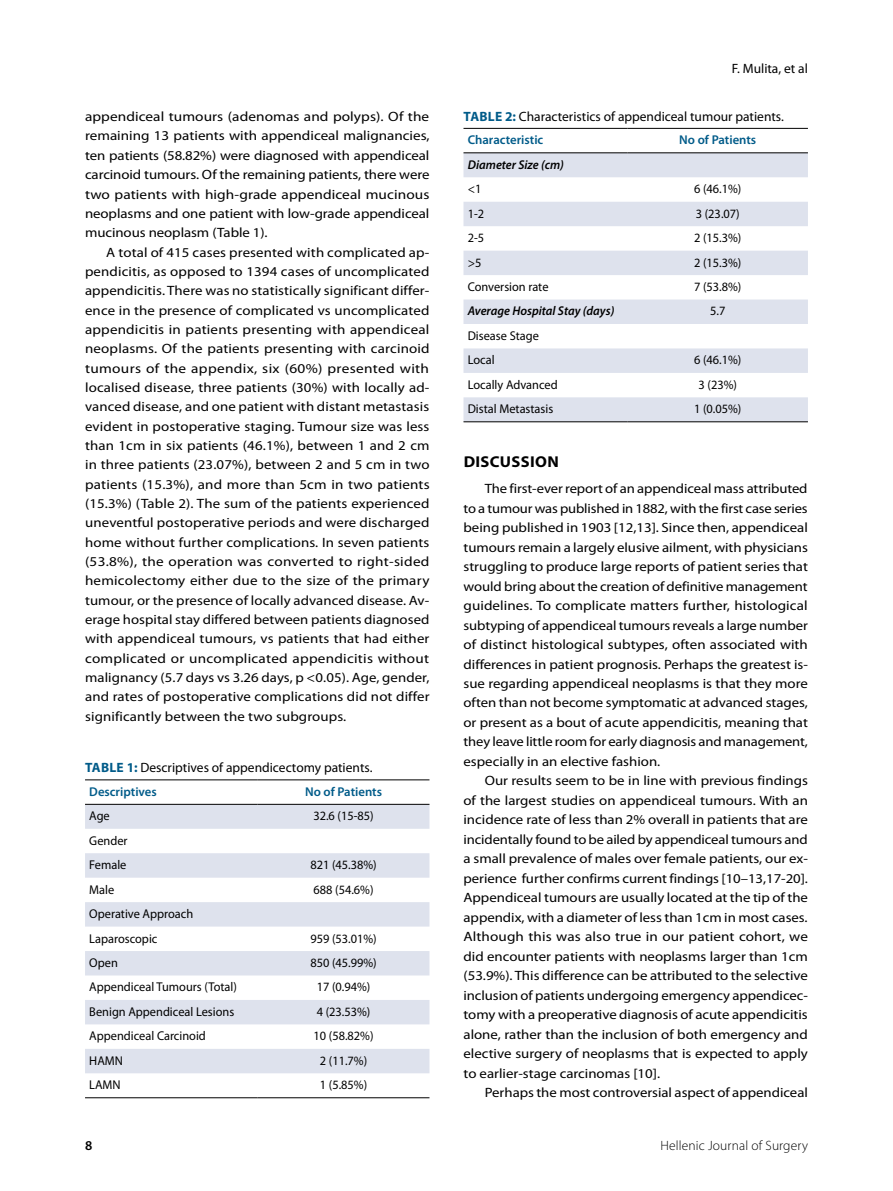
<style>
.page{position:relative;width:893px;height:1191px;background:#fff}
.page>*{position:absolute;margin:0;border:0;box-sizing:border-box;transform-origin:0 0}
.t1{font:700 15.75px "Myriad Pro";letter-spacing:.02em;color:#000;scale:1.05 1}
.t2{font:13.5px/19.4px "Myriad Pro";color:#000;text-align:justify;scale:1.1 1}
.t3{font:13.5px/19.5px "Myriad Pro";color:#000;text-align:justify;scale:1.09 1}
.t4{font:13.5px/19.5px "Myriad Pro";color:#000;text-align:justify;scale:1.13 1}
.t5{font:13.5px "Myriad Pro";color:#000}
.t6{font:300 13.5px "Myriad Pro";letter-spacing:.01em;color:#000}
.t7{font:600 13.5px "Myriad Pro";color:#000}
.t8{font:12.75px/24.5px "Myriad Pro";color:#000}
.t9{font:600 12.75px "Myriad Pro";color:#005b89}
.t10{font:italic 600 12.75px "Myriad Pro";color:#000}
.s1{font-weight:700;color:#005b89}
</style>
<div class="page">
<svg style="left:85px;top:805px;width:344px;height:268px;fill:#dee2ed"></svg>
<hr style="left:258px;top:804px;width:171px;height:1px;background:#000">
<hr style="left:85px;top:804px;width:173px;height:1px;background:#000">
<hr style="left:85px;top:779px;width:173px;height:1px;background:#000">
<hr style="left:258px;top:779px;width:171px;height:1px;background:#000">
<hr style="left:85px;top:1097px;width:173px;height:1px;background:#000">
<hr style="left:258px;top:1097px;width:171px;height:1px;background:#000">
<svg style="left:463px;top:153px;width:345px;height:268px"></svg>
<hr style="left:463px;top:128px;width:165px;height:1px;background:#000">
<hr style="left:628px;top:128px;width:180px;height:1px;background:#000">
<hr style="left:463px;top:152px;width:165px;height:1px;background:#000">
<hr style="left:628px;top:152px;width:180px;height:1px;background:#000">
<hr style="left:463px;top:421px;width:165px;height:1px;background:#000">
<hr style="left:628px;top:421px;width:180px;height:1px;background:#000">
<p class="t4" style="left:85px;top:106px;width:306px">appendiceal tumours (adenomas and polyps). Of the remaining 13 patients with appendiceal malignancies, ten patients (58.82%) were diagnosed with appendiceal carcinoid tumours. Of the remaining patients, there were two patients with high-grade appendiceal mucinous neoplasms and one patient with low-grade appendiceal mucinous neoplasm (Table 1).</p>
<p class="t2" style="left:85px;top:242px;width:315px;text-indent:21px">A total of 415 cases presented with complicated ap&shy;pendicitis, as opposed to 1394 cases of uncomplicated appendicitis. There was no statistically significant differ&shy;ence in the presence of complicated vs uncomplicated appendicitis in patients presenting with appendiceal neoplasms. Of the patients presenting with carcinoid tumours of the appendix, six (60%) presented with localised disease, three patients (30%) with locally ad&shy;vanced disease, and one patient with distant metastasis evident in postoperative staging. Tumour size was less than 1cm in six patients (46.1%), between 1 and 2 cm in three patients (23.07%), between 2 and 5 cm in two patients (15.3%), and more than 5cm in two patients (15.3%) (Table 2). The sum of the patients experienced uneventful postoperative periods and were discharged home without further complications. In seven patients (53.8%), the operation was converted to right-sided hemicolectomy either due to the size of the primary tumour, or the presence of locally advanced disease. Av&shy;erage hospital stay differed between patients diagnosed with appendiceal tumours, vs patients that had either complicated or uncomplicated appendicitis without malignancy (5.7 days vs 3.26 days, p &lt;0.05). Age, gender, and rates of postoperative complications did not differ significantly between the two subgroups.</p>
<p class="t5" style="left:85px;top:759px;width:289px"><span class="s1">TABLE 1:</span> Descriptives of appendicectomy patients.</p>
<p class="t9" style="left:89px;top:783px;width:69px">Descriptives</p>
<p class="t9" style="left:305px;top:783px;width:78px">No of Patients</p>
<p class="t8" style="left:89px;top:803px;width:22px">Age</p>
<p class="t8" style="left:313px;top:803px;width:62px">32.6 (15-85)</p>
<p class="t8" style="left:89px;top:828px;width:40px">Gender<br>Female</p>
<p class="t8" style="left:310px;top:852px;width:68px">821 (45.38%)</p>
<p class="t8" style="left:89px;top:877px;width:27px">Male</p>
<p class="t8" style="left:314px;top:877px;width:62px">688 (54.6%)</p>
<p class="t8" style="left:89px;top:901px;width:105px">Operative Approach<br>Laparoscopic</p>
<p class="t8" style="left:310px;top:925px;width:68px">959 (53.01%)</p>
<p class="t8" style="left:89px;top:950px;width:30px">Open</p>
<p class="t8" style="left:310px;top:950px;width:68px">850 (45.99%)</p>
<p class="t8" style="left:89px;top:974px;width:149px">Appendiceal Tumours (Total)</p>
<p class="t8" style="left:317px;top:974px;width:55px">17 (0.94%)</p>
<p class="t8" style="left:89px;top:999px;width:146px">Benign Appendiceal Lesions</p>
<p class="t8" style="left:317px;top:999px;width:55px">4 (23.53%)</p>
<p class="t8" style="left:89px;top:1023px;width:118px">Appendiceal Carcinoid</p>
<p class="t8" style="left:314px;top:1023px;width:62px">10 (58.82%)</p>
<p class="t8" style="left:89px;top:1048px;width:35px">HAMN</p>
<p class="t8" style="left:320px;top:1048px;width:49px">2 (11.7%)</p>
<p class="t8" style="left:89px;top:1072px;width:33px">LAMN</p>
<p class="t8" style="left:320px;top:1072px;width:49px">1 (5.85%)</p>
<p class="t5" style="left:732px;top:60px;width:78px">F. Mulita, et al</p>
<p class="t5" style="left:464px;top:108px;width:322px"><span class="s1">TABLE 2:</span> Characteristics of appendiceal tumour patients.</p>
<p class="t9" style="left:468px;top:132px;width:77px">Characteristic</p>
<p class="t9" style="left:679px;top:132px;width:78px">No of Patients</p>
<p class="t10" style="left:468px;top:156px;width:98px">Diameter Size (cm)</p>
<p class="t8" style="left:468px;top:176px;width:15px">&lt;1</p>
<p class="t8" style="left:694px;top:176px;width:49px">6 (46.1%)</p>
<p class="t8" style="left:468px;top:201px;width:18px">1-2</p>
<p class="t8" style="left:696px;top:201px;width:45px">3 (23.07)</p>
<p class="t8" style="left:468px;top:225px;width:18px">2-5</p>
<p class="t8" style="left:694px;top:225px;width:49px">2 (15.3%)</p>
<p class="t8" style="left:468px;top:250px;width:15px">&gt;5</p>
<p class="t8" style="left:694px;top:250px;width:49px">2 (15.3%)</p>
<p class="t8" style="left:468px;top:274px;width:82px">Conversion rate</p>
<p class="t8" style="left:694px;top:274px;width:49px">7 (53.8%)</p>
<p class="t10" style="left:468px;top:303px;width:148px">Average Hospital Stay (days)</p>
<p class="t8" style="left:710px;top:299px;width:17px">5.7</p>
<p class="t8" style="left:468px;top:323px;width:73px">Disease Stage<br>Local</p>
<p class="t8" style="left:694px;top:348px;width:49px">6 (46.1%)</p>
<p class="t8" style="left:468px;top:372px;width:91px">Locally Advanced</p>
<p class="t8" style="left:698px;top:372px;width:40px">3 (23%)</p>
<p class="t8" style="left:468px;top:396px;width:87px">Distal Metastasis</p>
<p class="t8" style="left:694px;top:396px;width:49px">1 (0.05%)</p>
<p class="t1" style="left:464px;top:452px;width:92px">DISCUSSION</p>
<p class="t3" style="left:463px;top:479px;width:318px;text-indent:21px">The first-ever report of an appendiceal mass attributed to a tumour was published in 1882, with the first case series being published in 1903 [12,13]. Since then, appendiceal tumours remain a largely elusive ailment, with physicians struggling to produce large reports of patient series that would bring about the creation of definitive management guidelines. To complicate matters further, histological subtyping of appendiceal tumours reveals a large number of distinct histological subtypes, often associated with differences in patient prognosis. Perhaps the greatest is&shy;sue regarding appendiceal neoplasms is that they more often than not become symptomatic at advanced stages, or present as a bout of acute appendicitis, meaning that they leave little room for early diagnosis and management, especially in an elective fashion.</p>
<p class="t2" style="left:463px;top:771px;width:315px;text-indent:21px">Our results seem to be in line with previous findings of the largest studies on appendiceal tumours. With an incidence rate of less than 2% overall in patients that are incidentally found to be ailed by appendiceal tumours and a small prevalence of males over female patients, our ex&shy;perience further confirms current findings [10–13,17-20].<br>Appendiceal tumours are usually located at the tip of the appendix, with a diameter of less than 1cm in most cases.<br>Although this was also true in our patient cohort, we did encounter patients with neoplasms larger than 1cm (53.9%). This difference can be attributed to the selective inclusion of patients undergoing emergency appendicec&shy;tomy with a preoperative diagnosis of acute appendicitis alone, rather than the inclusion of both emergency and elective surgery of neoplasms that is expected to apply to earlier-stage carcinomas [10].</p>
<p class="t2" style="left:485px;top:1083px;width:295px">Perhaps the most controversial aspect of appendiceal</p>
<p class="t7" style="left:85px;top:1137px;width:9px">8</p>
<p class="t6" style="left:660px;top:1137px;width:149px">Hellenic Journal of Surgery</p>
</div>
